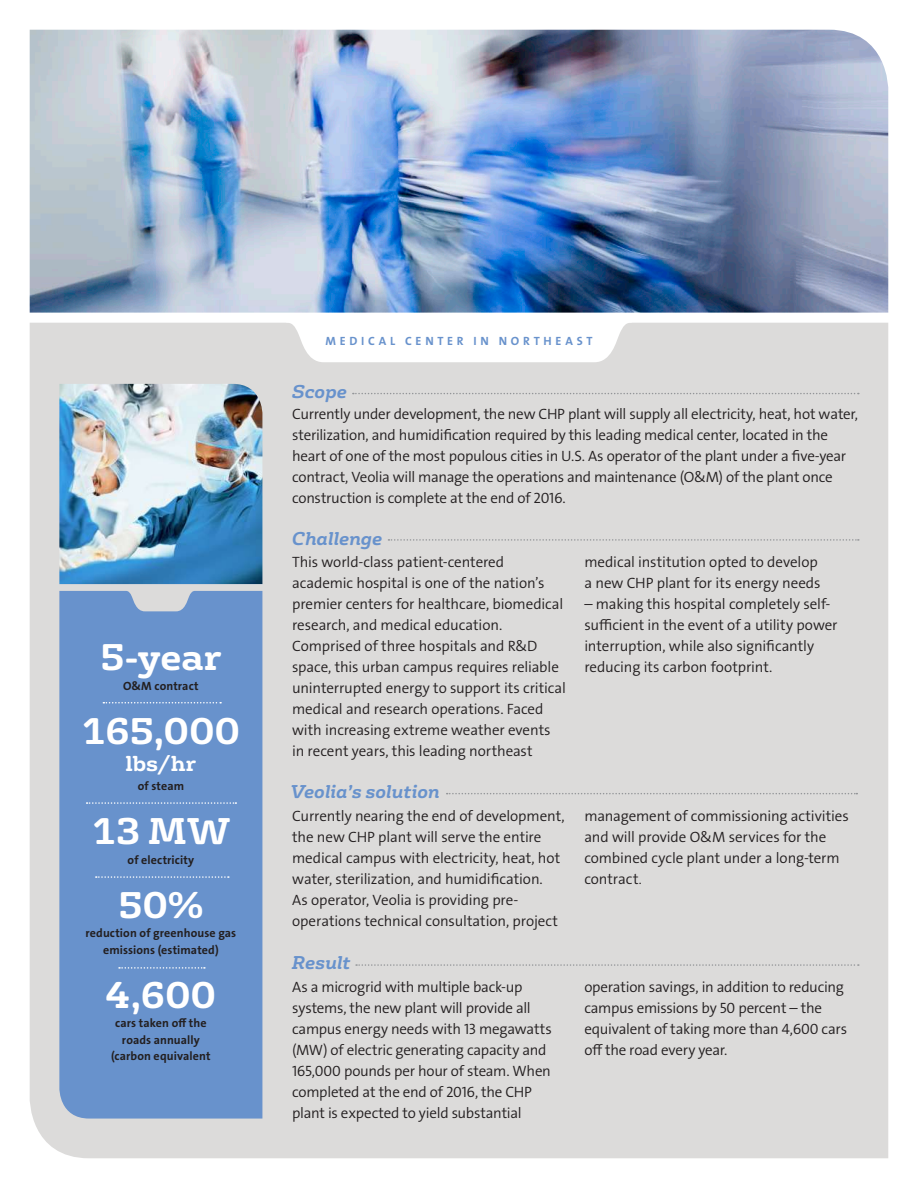
<style>
.page{position:relative;width:918px;height:1188px;background:#fff}
.page>*{position:absolute;margin:0;border:0;box-sizing:border-box;transform-origin:0 0}
.t1{font:700 36px "FS Rufus";letter-spacing:-.005em;color:#fff}
.t2{font:700 21px "FS Rufus";color:#fff}
.t3{font:italic 700 18px "FS Rufus";letter-spacing:-.015em;color:#6892cc}
.t4{font:15px/21px "The Sans Veolia W4 Se Lig";letter-spacing:-.01em;color:#231f20}
.t5{font:12px/16.5px "The Sans Veolia W7 Bld";letter-spacing:.01em;color:#231f20;text-align:center}
.t6{font:12px "The Sans Veolia W7 Bld";letter-spacing:.315em;color:#6892cc}
.s1{font-size:13.5px}
</style>
<div class="page">
<img style="left:30px;top:30px;width:858px;height:283px">
<div style="left:30px;top:323px;width:858px;height:835px;background:#dcdbda"></div>
<img style="left:59px;top:384px;width:203px;height:200px">
<div style="left:59px;top:611px;width:203px;height:508px;background:#6892cc"></div>
<svg style="left:353px;top:393px;width:506px;height:1px"></svg>
<svg style="left:447px;top:793px;width:410px;height:1px"></svg>
<svg style="left:356px;top:964px;width:503px;height:2px"></svg>
<svg style="left:286px;top:323px;width:346px;height:39px"></svg>
<svg style="left:50px;top:584px;width:221px;height:27px;background:#a0b5d2"></svg>
<svg style="left:388px;top:539px;width:471px;height:2px"></svg>
<svg style="left:103px;top:702px;width:118px;height:2px"></svg>
<svg style="left:87px;top:802px;width:149px;height:2px"></svg>
<svg style="left:96px;top:876px;width:133px;height:2px"></svg>
<svg style="left:119px;top:967px;width:86px;height:2px"></svg>
<h1 class="t1" style="left:100px;top:626px;width:123px">5-year</h1>
<p class="t5" style="left:123px;top:678px;width:77px">O&amp;M contract</p>
<h1 class="t1" style="left:82px;top:700px;width:160px">165,000</h1>
<h2 class="t2" style="left:126px;top:745px;width:72px">lbs/hr</h2>
<p class="t5" style="left:138px;top:778px;width:48px">of steam</p>
<h1 class="t1" style="left:92px;top:800px;width:140px">13 MW</h1>
<p class="t5" style="left:128px;top:852px;width:68px">of electricity</p>
<h1 class="t1" style="left:118px;top:874px;width:87px">50%</h1>
<p class="t5" style="left:86px;top:925px;width:152px">reduction of greenhouse gas emissions (estimated)</p>
<h1 class="t1" style="left:105px;top:964px;width:112px">4,600</h1>
<p class="t5" style="left:111px;top:1015px;width:101px">cars taken off the roads annually (carbon equivalent</p>
<p class="t6" style="left:325px;top:333px;width:269px">MEDICAL CENTER IN NORTHEAST</p>
<p class="t3" style="left:292px;top:376px;width:56px">Scope</p>
<p class="t4" style="left:292px;top:403px;width:567px">Currently under development, the new CHP plant will supply all electricity, heat, hot water, sterilization, and humidification required by this leading medical center, located in the heart of one of the most populous cities in U.S. As operator of the plant under a five-year contract, Veolia will manage the operations and maintenance (O&amp;M) of the plant once construction is complete at the end of 2016.</p>
<p class="t3" style="left:292px;top:522px;width:92px">Challenge</p>
<p class="t4" style="left:292px;top:551px;width:275px">This world-class patient-centered academic hospital is one of the nation’s premier centers for healthcare, biomedical research, and medical education.<br>Comprised of three hospitals and R&amp;D space, this urban campus requires reliable uninterrupted energy to support its critical medical and research operations. Faced with increasing extreme weather events in recent years, this leading northeast</p>
<p class="t4" style="left:584px;top:551px;width:238px">medical institution opted to develop a new CHP plant for its energy needs</p>
<p class="t4" style="left:584px;top:593px;width:255px">– making this hospital completely self&shy;sufficient in the event of a utility power interruption, while also significantly reducing its carbon footprint.</p>
<p class="t3" style="left:291px;top:776px;width:151px">Veolia’s solution</p>
<p class="t4" style="left:292px;top:806px;width:274px">Currently nearing the end of development, the new CHP plant will serve the entire medical campus with electricity, heat, hot water, sterilization, and humidification.<br>As operator, Veolia is providing pre&shy;operations technical consultation, project</p>
<p class="t4" style="left:584px;top:806px;width:266px">management of commissioning activities and will provide O&amp;M services for the combined cycle plant under a long-term contract<span class="s1">.</span></p>
<p class="t3" style="left:292px;top:947px;width:60px">Result</p>
<p class="t4" style="left:292px;top:977px;width:261px">As a microgrid with multiple back-up systems, the new plant will provide all campus energy needs with 13 megawatts (MW) of electric generating capacity and 165,000 pounds per hour of steam. When completed at the end of 2016, the CHP plant is expected to yield substantial</p>
<p class="t4" style="left:584px;top:977px;width:264px">operation savings, in addition to reducing campus emissions by 50 percent – the equivalent of taking more than 4,600 cars off the road every year.</p>
</div>
